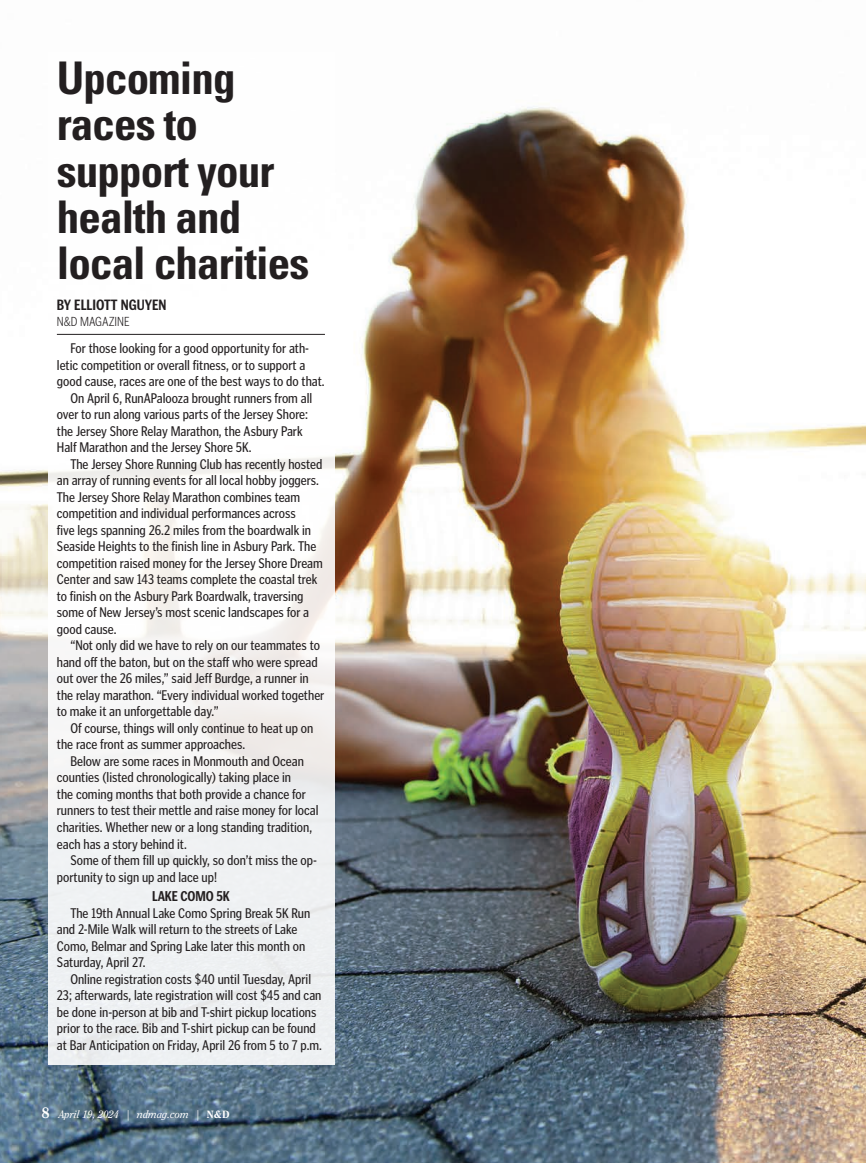
<style>
.page{position:relative;width:866px;height:1163px;background:#fff}
.page>*{position:absolute;margin:0;border:0;box-sizing:border-box;transform-origin:0 0}
.t1{font:700 condensed 45px/46.5px "Univers";letter-spacing:-.02em;color:#231f20}
.t2{font:700 condensed 15px "Poynter Gothic Text";color:#231f20}
.t3{font:condensed 14.25px "Poynter Gothic Text";color:#231f20}
.t4{font:700 condensed 14.25px "Poynter Gothic Text";letter-spacing:-.01em;color:#231f20}
.t5{font:300 condensed 13.5px "Poynter Gothic Text";color:#231f20}
.t6{font:italic 10.5px "Clearface";color:#fff}
.s1{font-weight:800;font-style:normal;font-size:15px}
.s2{font-weight:800;font-style:normal}
</style>
<div class="page">
<img style="left:0;top:107px;width:866px;height:1056px">
<svg style="left:48px;top:107px;width:287px;height:958px"></svg>
<hr style="left:57px;top:334px;width:268px;height:1px;background:#231f20">
<p class="t1" style="left:57px;top:54px;width:254px">Upcoming races to support your health and local charities</p>
<p class="t2" style="left:57px;top:296px;width:111px">BY ELLIOTT NGUYEN</p>
<p class="t5" style="left:57px;top:314px;width:74px">N&amp;D MAGAZINE</p>
<p class="t3" style="left:70px;top:341px;width:240px">For those looking for a good opportunity for ath-</p>
<p class="t3" style="left:57px;top:357px;width:250px">letic competition or overall fitness, or to support a</p>
<p class="t3" style="left:57px;top:374px;width:269px">good cause, races are one of the best ways to do that.</p>
<p class="t3" style="left:70px;top:390px;width:243px">On April 6, RunAPalooza brought runners from all</p>
<p class="t3" style="left:57px;top:407px;width:253px">over to run along various parts of the Jersey Shore:</p>
<p class="t3" style="left:57px;top:423px;width:247px">the Jersey Shore Relay Marathon, the Asbury Park</p>
<p class="t3" style="left:57px;top:440px;width:196px">Half Marathon and the Jersey Shore 5K.</p>
<p class="t3" style="left:70px;top:456px;width:253px">The Jersey Shore Running Club has recently hosted</p>
<p class="t3" style="left:57px;top:473px;width:264px">an array of running events for all local hobby joggers.</p>
<p class="t3" style="left:57px;top:489px;width:245px">The Jersey Shore Relay Marathon combines team</p>
<p class="t3" style="left:57px;top:506px;width:240px">competition and individual performances across</p>
<p class="t3" style="left:57px;top:522px;width:256px">five legs spanning 26.2 miles from the boardwalk in</p>
<p class="t3" style="left:57px;top:539px;width:261px">Seaside Heights to the finish line in Asbury Park. The</p>
<p class="t3" style="left:57px;top:555px;width:267px">competition raised money for the Jersey Shore Dream</p>
<p class="t3" style="left:57px;top:572px;width:262px">Center and saw 143 teams complete the coastal trek</p>
<p class="t3" style="left:57px;top:588px;width:248px">to finish on the Asbury Park Boardwalk, traversing</p>
<p class="t3" style="left:57px;top:605px;width:254px">some of New Jersey’s most scenic landscapes for a</p>
<p class="t3" style="left:57px;top:621px;width:61px">good cause.</p>
<p class="t3" style="left:70px;top:638px;width:251px">“Not only did we have to rely on our teammates to</p>
<p class="t3" style="left:57px;top:654px;width:262px">hand off the baton, but on the staff who were spread</p>
<p class="t3" style="left:57px;top:671px;width:253px">out over the 26 miles,” said Jeff Burdge, a runner in</p>
<p class="t3" style="left:57px;top:687px;width:269px">the relay marathon. “Every individual worked together</p>
<p class="t3" style="left:57px;top:704px;width:163px">to make it an unforgettable day.”</p>
<p class="t3" style="left:70px;top:720px;width:244px">Of course, things will only continue to heat up on</p>
<p class="t3" style="left:57px;top:737px;width:190px">the race front as summer approaches.</p>
<p class="t3" style="left:70px;top:753px;width:235px">Below are some races in Monmouth and Ocean</p>
<p class="t3" style="left:57px;top:770px;width:236px">counties (listed chronologically) taking place in</p>
<p class="t3" style="left:57px;top:786px;width:250px">the coming months that both provide a chance for</p>
<p class="t3" style="left:57px;top:803px;width:263px">runners to test their mettle and raise money for local</p>
<p class="t3" style="left:57px;top:819px;width:257px">charities. Whether new or a long standing tradition,</p>
<p class="t3" style="left:57px;top:836px;width:131px">each has a story behind it.</p>
<p class="t3" style="left:70px;top:852px;width:248px">Some of them fill up quickly, so don’t miss the op-</p>
<p class="t3" style="left:57px;top:869px;width:162px">portunity to sign up and lace up!</p>
<p class="t4" style="left:152px;top:888px;width:79px">LAKE COMO 5K</p>
<p class="t3" style="left:70px;top:905px;width:241px">The 19th Annual Lake Como Spring Break 5K Run</p>
<p class="t3" style="left:57px;top:921px;width:242px">and 2-Mile Walk will return to the streets of Lake</p>
<p class="t3" style="left:57px;top:938px;width:250px">Como, Belmar and Spring Lake later this month on</p>
<p class="t3" style="left:57px;top:954px;width:90px">Saturday, April 27.</p>
<p class="t3" style="left:70px;top:971px;width:242px">Online registration costs $40 until Tuesday, April</p>
<p class="t3" style="left:57px;top:987px;width:266px">23; afterwards, late registration will cost $45 and can</p>
<p class="t3" style="left:57px;top:1004px;width:261px">be done in-person at bib and T-shirt pickup locations</p>
<p class="t3" style="left:57px;top:1020px;width:260px">prior to the race. Bib and T-shirt pickup can be found</p>
<p class="t3" style="left:57px;top:1037px;width:266px">at Bar Anticipation on Friday, April 26 from 5 to 7 p.m.</p>
<p class="t6" style="left:41px;top:1108px;width:190px"><span class="s1">8</span> April 19, 2024 | ndmag.com | <span class="s2">N&amp;D</span></p>
</div>
